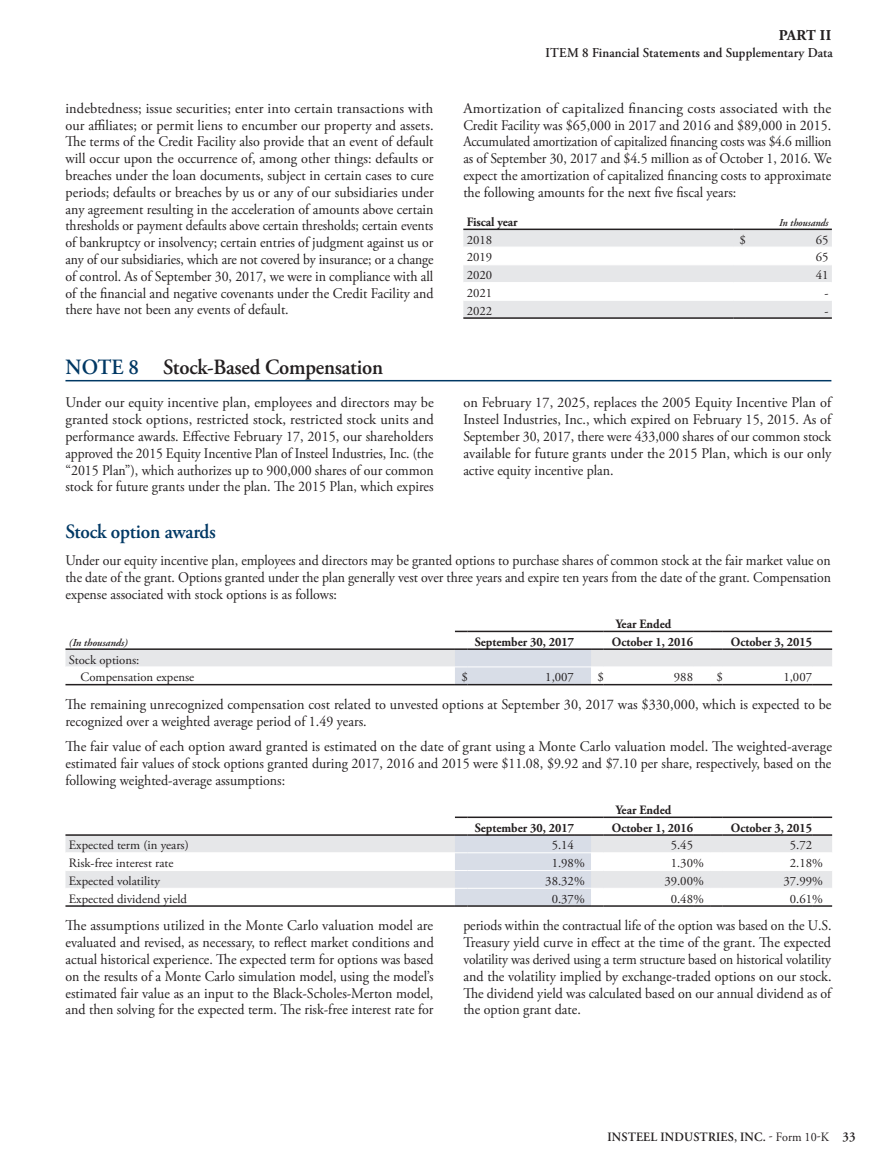
<style>
.page{position:relative;width:891px;height:1161px;background:#fff}
.page>*{position:absolute;margin:0;border:0;box-sizing:border-box;transform-origin:0 0}
.titre3_num{font:600 21.75px "Adobe Garamond Pro";letter-spacing:-.01em;color:#231f20;scale:.95 1}
.titre4{font:600 20.25px "Adobe Garamond Pro";letter-spacing:-.01em;color:#003864;scale:.95 1}
.t1{font:700 15px "Adobe Garamond Pro";color:#231f20}
.t2{font:14.7px/16.8px "Adobe Garamond Pro";color:#231f20;text-align:justify}
.t3{font:14.7px/16.8px "Adobe Garamond Pro";color:#231f20;text-align:justify;scale:.94 1}
.t4{font:14.7px/16.8px "Adobe Garamond Pro";color:#231f20;scale:.96 1}
.t5{font:600 13.5px "Adobe Garamond Pro";letter-spacing:.01em;color:#231f20;scale:.95 1}
.tab_courant_g{font:12.75px "Adobe Garamond Pro";color:#231f20}
.tab_courant{font:12.75px "Adobe Garamond Pro";color:#231f20}
.tab_tetiere{font:700 12.75px "Adobe Garamond Pro";color:#231f20;scale:.95 1}
.t6{font:600 12.75px "Adobe Garamond Pro";letter-spacing:.015em;color:#231f20;scale:.95 1}
.tab_retrait1{font:12.75px "Adobe Garamond Pro";color:#231f20}
.tab_tetiere_c{font:700 12.75px "Adobe Garamond Pro";color:#231f20;scale:.95 1}
.tab_tetiere_g{font:700 12.75px "Adobe Garamond Pro";color:#231f20;scale:.95 1}
.tab_meuro{font:italic 600 10.5px "Adobe Garamond Pro";color:#231f20}
.tab_tetiere-2{font:italic 600 10.5px "Adobe Garamond Pro";color:#231f20;scale:.95 1}
.s1{color:#003864}
.s2{font-weight:400}
.s3{font-size:13.5px}
</style>
<div class="page">
<svg style="left:463px;top:229px;width:369px;height:90px"></svg>
<hr style="left:746px;top:317px;width:86px;height:2px;background:#231f20">
<hr style="left:65px;top:380px;width:766px;height:1px;background:#003864">
<svg style="left:455px;top:631px;width:13px;height:1px"></svg>
<hr style="left:468px;top:631px;width:106px;height:1px;background:#231f20">
<svg style="left:574px;top:631px;width:30px;height:1px"></svg>
<hr style="left:604px;top:631px;width:89px;height:1px;background:#231f20">
<hr style="left:723px;top:631px;width:89px;height:1px;background:#231f20">
<svg style="left:812px;top:631px;width:20px;height:1px"></svg>
<svg style="left:693px;top:631px;width:30px;height:1px"></svg>
<svg style="left:65px;top:648px;width:767px;height:37px"></svg>
<hr style="left:604px;top:667px;width:89px;height:1px;background:#fff">
<hr style="left:723px;top:667px;width:89px;height:1px;background:#fff">
<hr style="left:468px;top:667px;width:106px;height:1px;background:#fff">
<svg style="left:455px;top:817px;width:13px;height:1px"></svg>
<hr style="left:468px;top:817px;width:106px;height:1px;background:#231f20">
<svg style="left:574px;top:817px;width:30px;height:1px"></svg>
<hr style="left:604px;top:817px;width:89px;height:1px;background:#231f20">
<hr style="left:723px;top:817px;width:89px;height:1px;background:#231f20">
<svg style="left:812px;top:817px;width:20px;height:1px"></svg>
<svg style="left:693px;top:817px;width:30px;height:1px"></svg>
<svg style="left:65px;top:834px;width:767px;height:73px"></svg>
<hr style="left:604px;top:852px;width:89px;height:1px;background:#fff">
<hr style="left:723px;top:852px;width:89px;height:1px;background:#fff">
<hr style="left:604px;top:870px;width:89px;height:1px;background:#fff">
<hr style="left:723px;top:870px;width:89px;height:1px;background:#fff">
<hr style="left:604px;top:888px;width:89px;height:1px;background:#fff">
<hr style="left:723px;top:888px;width:89px;height:1px;background:#fff">
<hr style="left:468px;top:852px;width:106px;height:1px;background:#fff">
<hr style="left:468px;top:870px;width:106px;height:1px;background:#fff">
<hr style="left:468px;top:888px;width:106px;height:1px;background:#fff">
<p class="t1" style="left:779px;top:27px;width:54px">PART II</p>
<p class="t5" style="left:545px;top:45px;width:304px">Item 8 Financial Statements and Supplementary Data</p>
<p class="t2" style="left:65px;top:100px;width:370px">indebtedness; issue securities; enter into certain transactions with our affiliates; or permit liens to encumber our property and assets.<br>The terms of the Credit Facility also provide that an event of default will occur upon the occurrence of, among other things: defaults or breaches under the loan documents, subject in certain cases to cure periods; defaults or breaches by us or any of our subsidiaries under any agreement resulting in the acceleration of amounts above certain thresholds or payment defaults above certain thresholds; certain events of bankruptcy or insolvency; certain entries of judgment against us or any of our subsidiaries, which are not covered by insurance; or a change of control. As of September 30, 2017, we were in compliance with all of the financial and negative covenants under the Credit Facility and there have not been any events of default.</p>
<p class="t2" style="left:463px;top:100px;width:370px">Amortization of capitalized financing costs associated with the Credit Facility was $65,000 in 2017 and 2016 and $89,000 in 2015.<br>Accumulated amortization of capitalized financing costs was $4.6 million as of September 30, 2017 and $4.5 million as of October 1, 2016. We expect the amortization of capitalized financing costs to approximate the following amounts for the next five fiscal years:</p>
<p class="tab_tetiere_g" style="left:467px;top:214px;width:55px">Fiscal year</p>
<p class="tab_tetiere-2" style="left:779px;top:217px;width:53px">In thousands</p>
<p class="tab_courant_g" style="left:467px;top:232px;width:27px">2018</p>
<p class="tab_courant" style="left:740px;top:232px;width:8px">$</p>
<p class="tab_courant" style="left:816px;top:232px;width:14px">65</p>
<p class="tab_courant_g" style="left:467px;top:250px;width:27px">2019</p>
<p class="tab_courant" style="left:816px;top:250px;width:14px">65</p>
<p class="tab_courant_g" style="left:467px;top:267px;width:27px">2020</p>
<p class="tab_courant" style="left:816px;top:267px;width:14px">41</p>
<p class="tab_courant_g" style="left:467px;top:285px;width:27px">2021</p>
<p class="tab_courant" style="left:824px;top:285px;width:6px">-</p>
<p class="tab_courant_g" style="left:467px;top:303px;width:27px">2022</p>
<p class="tab_courant" style="left:824px;top:303px;width:6px">-</p>
<p class="titre3_num" style="left:66px;top:354px;width:336px"><span class="s1">NOTE 8</span> Stock-Based Compensation</p>
<p class="t2" style="left:65px;top:395px;width:370px">Under our equity incentive plan, employees and directors may be granted stock options, restricted stock, restricted stock units and performance awards. Effective February 17, 2015, our shareholders approved the 2015 Equity Incentive Plan of Insteel Industries, Inc. (the “2015 Plan”), which authorizes up to 900,000 shares of our common stock for future grants under the plan. The 2015 Plan, which expires</p>
<p class="t2" style="left:463px;top:395px;width:370px">on February 17, 2025, replaces the 2005 Equity Incentive Plan of Insteel Industries, Inc., which expired on February 15, 2015. As of September 30, 2017, there were 433,000 shares of our common stock available for future grants under the 2015 Plan, which is our only active equity incentive plan.</p>
<p class="titre4" style="left:65px;top:520px;width:160px">Stock option awards</p>
<p class="t3" style="left:65px;top:553px;width:816px">Under our equity incentive plan, employees and directors may be granted options to purchase shares of common stock at the fair market value on the date of the grant. Options granted under the plan generally vest over three years and expire ten years from the date of the grant. Compensation expense associated with stock options is as follows:</p>
<p class="tab_meuro" style="left:69px;top:636px;width:60px">(In thousands)</p>
<p class="tab_tetiere_c" style="left:616px;top:617px;width:60px">Year Ended</p>
<p class="tab_tetiere" style="left:475px;top:634px;width:106px">September 30, 2017</p>
<p class="tab_tetiere" style="left:612px;top:634px;width:87px">October 1, 2016</p>
<p class="tab_tetiere" style="left:731px;top:634px;width:87px">October 3, 2015</p>
<p class="tab_courant_g" style="left:69px;top:652px;width:72px">Stock options:</p>
<p class="tab_retrait1" style="left:81px;top:670px;width:115px">Compensation expense</p>
<p class="tab_courant" style="left:461px;top:670px;width:8px">$</p>
<p class="tab_courant" style="left:545px;top:670px;width:30px">1,007</p>
<p class="tab_courant" style="left:597px;top:670px;width:8px">$</p>
<p class="tab_courant" style="left:674px;top:670px;width:21px">988</p>
<p class="tab_courant" style="left:716px;top:670px;width:8px">$</p>
<p class="tab_courant" style="left:783px;top:670px;width:30px">1,007</p>
<p class="t4" style="left:65px;top:696px;width:800px">The remaining unrecognized compensation cost related to unvested options at September 30, 2017 was $330,000, which is expected to be recognized over a weighted average period of 1.49 years.</p>
<p class="t2" style="left:65px;top:739px;width:768px">The fair value of each option award granted is estimated on the date of grant using a Monte Carlo valuation model. The weighted-average estimated fair values of stock options granted during 2017, 2016 and 2015 were $11.08, $9.92 and $7.10 per share, respectively, based on the following weighted-average assumptions:</p>
<p class="tab_tetiere_c" style="left:616px;top:802px;width:60px">Year Ended</p>
<p class="tab_tetiere" style="left:475px;top:820px;width:106px">September 30, 2017</p>
<p class="tab_tetiere" style="left:612px;top:820px;width:87px">October 1, 2016</p>
<p class="tab_tetiere" style="left:731px;top:820px;width:87px">October 3, 2015</p>
<p class="tab_courant_g" style="left:69px;top:838px;width:121px">Expected term (in years)</p>
<p class="tab_courant" style="left:552px;top:838px;width:24px">5.14</p>
<p class="tab_courant" style="left:671px;top:838px;width:24px">5.45</p>
<p class="tab_courant" style="left:790px;top:838px;width:24px">5.72</p>
<p class="tab_courant_g" style="left:69px;top:855px;width:106px">Risk-free interest rate</p>
<p class="tab_courant" style="left:552px;top:855px;width:35px">1.98%</p>
<p class="tab_courant" style="left:671px;top:855px;width:35px">1.30%</p>
<p class="tab_courant" style="left:790px;top:855px;width:35px">2.18%</p>
<p class="tab_courant_g" style="left:69px;top:873px;width:93px">Expected volatility</p>
<p class="tab_courant" style="left:545px;top:873px;width:41px">38.32%</p>
<p class="tab_courant" style="left:664px;top:873px;width:41px">39.00%</p>
<p class="tab_courant" style="left:783px;top:873px;width:41px">37.99%</p>
<p class="tab_courant_g" style="left:69px;top:891px;width:120px">Expected dividend yield</p>
<p class="tab_courant" style="left:552px;top:891px;width:35px">0.37%</p>
<p class="tab_courant" style="left:671px;top:891px;width:35px">0.48%</p>
<p class="tab_courant" style="left:790px;top:891px;width:35px">0.61%</p>
<p class="t2" style="left:65px;top:918px;width:370px">The assumptions utilized in the Monte Carlo valuation model are evaluated and revised, as necessary, to reflect market conditions and actual historical experience. The expected term for options was based on the results of a Monte Carlo simulation model, using the model’s estimated fair value as an input to the Black-Scholes-Merton model, and then solving for the expected term. The risk-free interest rate for</p>
<p class="t3" style="left:463px;top:918px;width:393px">periods within the contractual life of the option was based on the U.S.<br>Treasury yield curve in effect at the time of the grant. The expected volatility was derived using a term structure based on historical volatility and the volatility implied by exchange-traded options on our stock.<br>The dividend yield was calculated based on our annual dividend as of the option grant date.</p>
<p class="t6" style="left:607px;top:1129px;width:263px">INSTEEL INDUSTRIES, INC. <span class="s2">- Form 10-K</span> <span class="s3">33</span></p>
</div>
